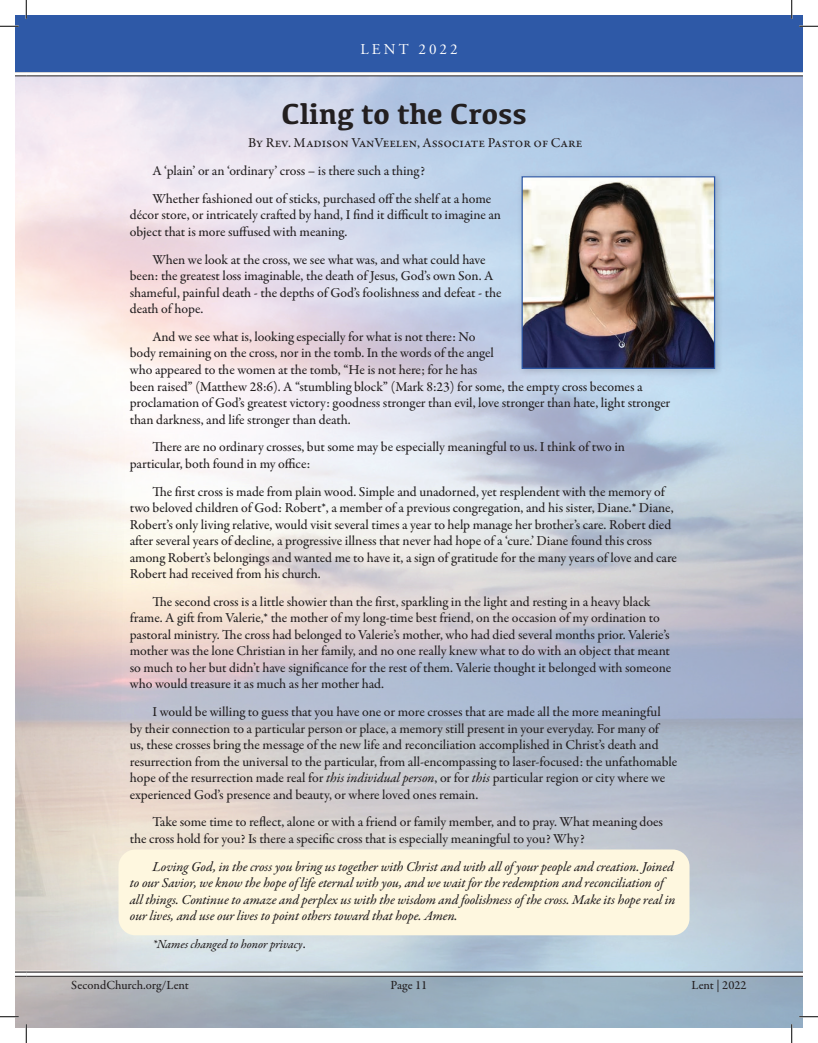
<style>
.page{position:relative;width:818px;height:1043px;background:#fff}
.page>*{position:absolute;margin:0;border:0;box-sizing:border-box;transform-origin:0 0}
.t1{font:700 30px "Kefa";letter-spacing:-.005em;color:#231f20}
.t2{font:15px "Adobe Garamond Pro";letter-spacing:.205em;color:#fff}
.t3{font:500 13.75px/16.5px "Garamond Premr Pro";color:#231f20}
.t4{font:13.75px/16.5px "Garamond Premr Pro Med It";letter-spacing:-.01em;color:#231f20}
.t5{font:500 12.5px "Garamond Premr Pro";color:#231f20}
.t6{font:12.5px "Garamond Premr Pro Med It";letter-spacing:-.01em;color:#231f20}
.s1{font-family:"Garamond Premr Pro Med It";font-weight:400}
.s2{font-family:"Garamond Premr Pro";font-weight:500;font-size:13.75px}
</style>
<div class="page">
<svg style="left:26px;top:976px;width:776px;height:52px;fill:#9bafbd"></svg>
<svg style="left:15px;top:976px;width:11px;height:52px"></svg>
<svg style="left:15px;top:971px;width:11px;height:5px"></svg>
<svg style="left:26px;top:972px;width:776px;height:3px"></svg>
<hr style="left:26px;top:971px;width:776px;height:1px;background:#231f20">
<hr style="left:26px;top:975px;width:776px;height:1px;background:#231f20">
<svg style="left:15px;top:71px;width:11px;height:5px"></svg>
<hr style="left:26px;top:71px;width:776px;height:1px;background:#231f20">
<hr style="left:26px;top:75px;width:776px;height:1px;background:#231f20">
<div style="left:26px;top:15px;width:776px;height:56px;background:#2e59a7"></div>
<div style="left:15px;top:15px;width:11px;height:56px;background:#2e59a7"></div>
<div style="left:119px;top:849px;width:570px;height:86px;background:#fef7df;border-radius:17px"></div>
<div style="left:516px;top:171px;width:207px;height:206px;background:#231f20;opacity:.2"></div>
<img style="left:523px;top:178px;width:190px;height:189px">
<div style="left:521px;top:176px;width:194px;height:193px;border:1px solid #2e59a7"></div>
<svg style="left:0;top:25px;width:19px;height:2px"></svg>
<svg style="left:799px;top:25px;width:19px;height:2px"></svg>
<svg style="left:0;top:1015px;width:19px;height:2px"></svg>
<svg style="left:799px;top:1015px;width:19px;height:2px"></svg>
<svg style="left:25px;top:0;width:2px;height:19px"></svg>
<svg style="left:25px;top:1024px;width:2px;height:18px"></svg>
<svg style="left:791px;top:0;width:1px;height:19px"></svg>
<svg style="left:790px;top:1024px;width:2px;height:18px"></svg>
<p class="t2" style="left:360px;top:40px;width:99px">LENT 2022</p>
<h1 class="t1" style="left:281px;top:93px;width:247px">Cling to the Cross</h1>
<p class="t3" style="left:152px;top:129px;width:431px;line-height:27.8px;text-indent:96px">By Rev. Madison VanVeelen, Associate Pastor of Care<br>A ‘plain’ or an ‘ordinary’ cross – is there such a thing?<br>Whether fashioned out of sticks, purchased off the shelf at a home</p>
<p class="t3" style="left:130px;top:207px;width:373px">décor store, or intricately crafted by hand, I find it difficult to imagine an object that is more suffused with meaning.</p>
<p class="t3" style="left:130px;top:251px;width:373px;text-indent:22px">When we look at the cross, we see what was, and what could have been: the greatest loss imaginable, the death of Jesus, God’s own Son. A shameful, painful death - the depths of God’s foolishness and defeat - the death of hope.</p>
<p class="t3" style="left:130px;top:329px;width:542px;text-indent:22px">And we see what is, looking especially for what is not there: No<br>body remaining on the cross, nor in the tomb. In the words of the angel<br>who appeared to the women at the tomb, “He is not here; for he has<br>been raised” (Matthew 28:6). A “stumbling block” (Mark 8:23) for some, the empty cross becomes a proclamation of God’s greatest victory: goodness stronger than evil, love stronger than hate, light stronger than darkness, and life stronger than death.</p>
<p class="t3" style="left:130px;top:439px;width:496px;text-indent:22px">There are no ordinary crosses, but some may be especially meaningful to us. I think of two in particular, both found in my office:</p>
<p class="t3" style="left:130px;top:483px;width:548px;text-indent:22px">The first cross is made from plain wood. Simple and unadorned, yet resplendent with the memory of two beloved children of God: Robert*, a member of a previous congregation, and his sister, Diane.* Diane, Robert’s only living relative, would visit several times a year to help manage her brother’s care. Robert died after several years of decline, a progressive illness that never had hope of a ‘cure.’ Diane found this cross among Robert’s belongings and wanted me to have it, a sign of gratitude for the many years of love and care Robert had received from his church.</p>
<p class="t3" style="left:130px;top:593px;width:543px;text-indent:22px">The second cross is a little showier than the first, sparkling in the light and resting in a heavy black frame. A gift from Valerie,* the mother of my long-time best friend, on the occasion of my ordination to pastoral ministry. The cross had belonged to Valerie’s mother, who had died several months prior. Valerie’s mother was the lone Christian in her family, and no one really knew what to do with an object that meant so much to her but didn’t have significance for the rest of them. Valerie thought it belonged with someone who would treasure it as much as her mother had.</p>
<p class="t3" style="left:130px;top:704px;width:549px;text-indent:22px">I would be willing to guess that you have one or more crosses that are made all the more meaningful<br>by their connection to a particular person or place, a memory still present in your everyday. For many of us, these crosses bring the message of the new life and reconciliation accomplished in Christ’s death and resurrection from the universal to the particular, from all-encompassing to laser-focused: the unfathomable hope of the resurrection made real for <span class="s1">this individual person</span>, or for <span class="s1">this</span> particular region or city where we experienced God’s presence and beauty, or where loved ones remain.</p>
<p class="t3" style="left:130px;top:814px;width:534px;text-indent:22px">Take some time to reflect, alone or with a friend or family member, and to pray. What meaning does the cross hold for you? Is there a specific cross that is especially meaningful to you? Why?</p>
<p class="t4" style="left:130px;top:858px;width:547px;text-indent:22px">Loving God, in the cross you bring us together with Christ and with all of your people and creation. Joined to our Savior, we know the hope of life eternal with you, and we wait for the redemption and reconciliation of all things. Continue to amaze and perplex us with the wisdom and foolishness of the cross. Make its hope real in our lives, and use our lives to point others toward that hope. Amen.</p>
<p class="t6" style="left:152px;top:936px;width:155px">*Names changed to honor privacy<span class="s2">.</span></p>
<p class="t5" style="left:71px;top:977px;width:119px">SecondChurch.org/Lent</p>
<p class="t5" style="left:390px;top:977px;width:38px">Page 11</p>
<p class="t5" style="left:691px;top:977px;width:57px">Lent | 2022</p>
</div>
